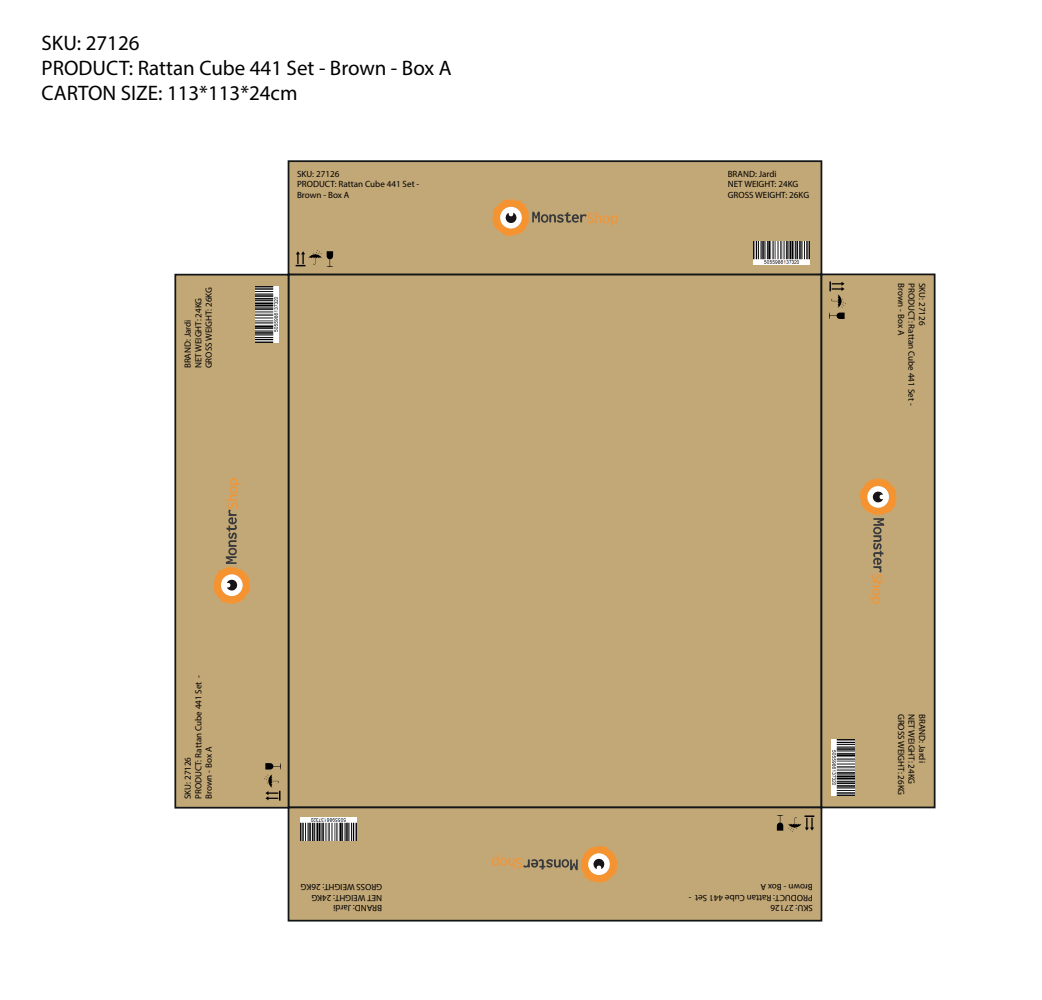
<style>
.page{position:relative;width:1042px;height:1000px;background:#fff}
.page>*{position:absolute;margin:0;border:0;box-sizing:border-box;transform-origin:0 0}
.t1{font:21px/25.2px "Myriad Pro";color:#000001}
.t2{font:15.22px "Source Sans Pro";letter-spacing:-.025em;color:#f69331}
.t3{font:9.1px/10.5px "Myriad Pro";color:#000001}
</style>
<div class="page">
<div style="left:288px;top:273px;width:534px;height:535px;background:#c3a877"></div>
<div style="left:288px;top:160px;width:534px;height:115px;background:#c3a877;border:2px solid #111516"></div>
<svg style="left:492px;top:199px;width:95px;height:38px"></svg>
<svg style="left:296px;top:250px;width:37px;height:17px"></svg>
<div style="left:820px;top:273px;width:115px;height:535px;background:#c3a877;border:2px solid #111516"></div>
<svg style="left:859px;top:478px;width:38px;height:94px"></svg>
<svg style="left:829px;top:281px;width:17px;height:38px"></svg>
<div style="left:288px;top:806px;width:534px;height:115px;background:#c3a877;border:2px solid #111516"></div>
<svg style="left:523px;top:845px;width:95px;height:38px"></svg>
<svg style="left:777px;top:815px;width:37px;height:17px"></svg>
<div style="left:174px;top:274px;width:115px;height:534px;background:#c3a877;border:2px solid #111516"></div>
<svg style="left:213px;top:509px;width:38px;height:95px"></svg>
<svg style="left:264px;top:763px;width:17px;height:37px"></svg>
<img style="left:753px;top:242px;width:56px;height:23px">
<img style="left:831px;top:739px;width:23px;height:56px">
<img style="left:300px;top:817px;width:56px;height:23px">
<img style="left:256px;top:286px;width:23px;height:56px">
<h1 class="t1" style="left:42px;top:30px;width:411px">SKU: 27126<br>PRODUCT: Rattan Cube 441 Set - Brown - Box A<br>CARTON SIZE: 113*113*24cm</h1>
<p class="t3" style="left:297px;top:168px;width:124px">SKU: 27126<br>PRODUCT: Rattan Cube 441 Set -<br>Brown - Box A</p>
<p class="t3" style="left:728px;top:168px;width:83px">BRAND: Jardi<br>NET WEIGHT: 24KG<br>GROSS WEIGHT: 26KG</p>
<p class="t3" style="left:182px;top:368px;width:83px;rotate:-90deg">BRAND: Jardi<br>NET WEIGHT: 24KG<br>GROSS WEIGHT: 26KG</p>
<h2 class="t2" style="left:222px;top:509px;width:33px;rotate:-90deg">Shop</h2>
<p class="t3" style="left:182px;top:799px;width:126px;rotate:-90deg">SKU: 27126<br>PRODUCT: Rattan Cube 441 Set -<br>Brown - Box A</p>
<p class="t3" style="left:382px;top:913px;width:83px;rotate:-180deg">BRAND: Jardi<br>NET WEIGHT: 24KG<br>GROSS WEIGHT: 26KG</p>
<h2 class="t2" style="left:586px;top:208px;width:33px">Shop</h2>
<h2 class="t2" style="left:523px;top:873px;width:33px;rotate:-180deg">Shop</h2>
<p class="t3" style="left:813px;top:913px;width:126px;rotate:-180deg">SKU: 27126<br>PRODUCT: Rattan Cube 441 Set -<br>Brown - Box A</p>
<p class="t3" style="left:906px;top:283px;width:54px;rotate:90deg">Brown - Box A</p>
<p class="t3" style="left:917px;top:283px;width:124px;rotate:90deg">PRODUCT: Rattan Cube 441 Set -</p>
<p class="t3" style="left:927px;top:283px;width:44px;rotate:90deg">SKU: 27126</p>
<h2 class="t2" style="left:887px;top:572px;width:33px;rotate:90deg">Shop</h2>
<p class="t3" style="left:906px;top:713px;width:83px;rotate:90deg">GROSS WEIGHT: 26KG</p>
<p class="t3" style="left:917px;top:713px;width:72px;rotate:90deg">NET WEIGHT: 24KG</p>
<p class="t3" style="left:927px;top:713px;width:50px;rotate:90deg">BRAND: Jardi</p>
</div>
